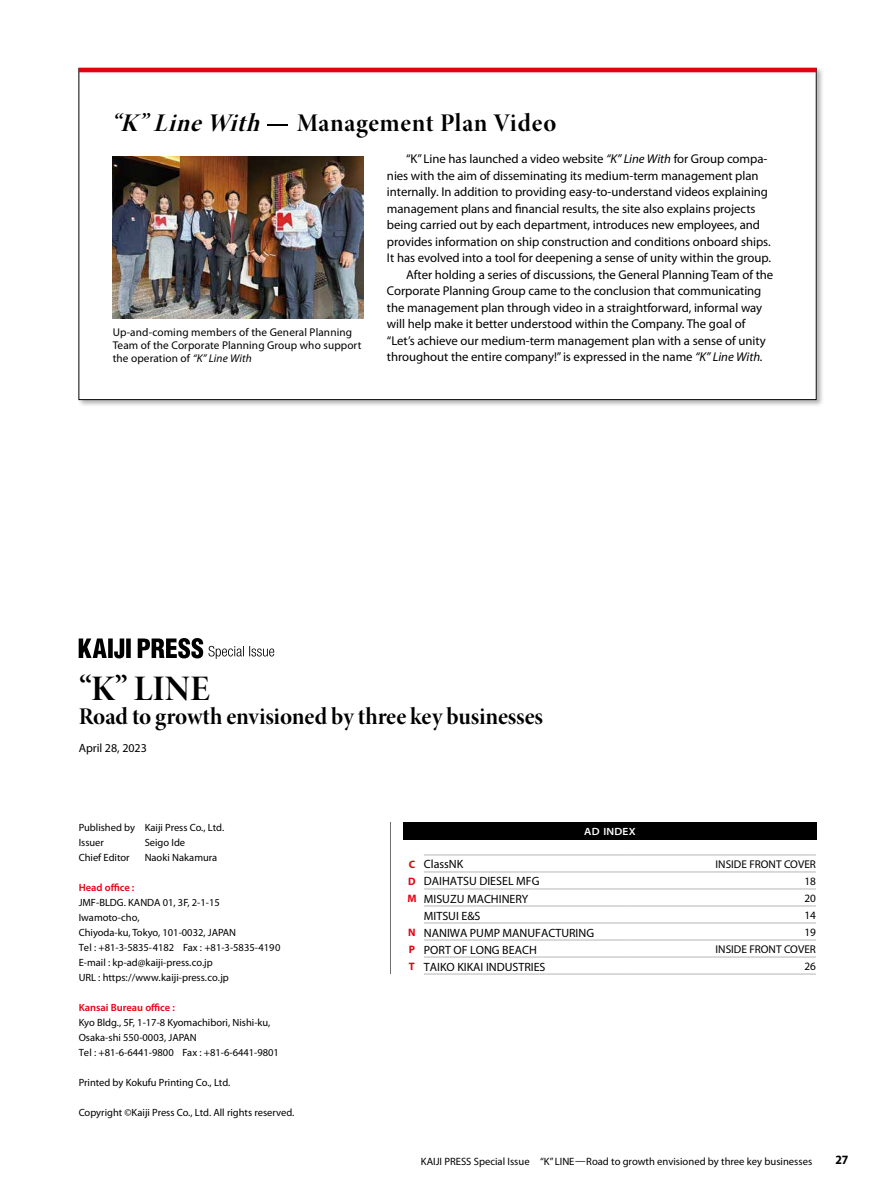
<style>
.page{position:relative;width:893px;height:1191px;background:#fff}
.page>*{position:absolute;margin:0;border:0;box-sizing:border-box;transform-origin:0 0}
.t1{font:36px "Minion Pro Bold Disp";color:#000}
.t2{font:25.5px "Minion Pro Bold Disp";letter-spacing:.025em;color:#000;scale:2 1}
.t3{font:24px "Minion Pro Bold Disp";letter-spacing:-.005em;color:#000}
.t4{font:12.75px "Myriad Pro";letter-spacing:-.005em;color:#000}
.t5{font:700 semi-condensed 12.75px "Myriad Pro";color:#000}
.t6{font:12px "Myriad Pro";color:#000}
.t7{font:11.25px/12.8px "Myriad Pro";letter-spacing:.01em;color:#000}
.t8{font:10.65px "Myriad Pro";color:#000}
.t9{font:10.5px/15px "Myriad Pro";color:#000}
.t10{font:600 10.5px "Myriad Pro";color:#e60012}
.t11{font:600 semi-expanded 10.5px "Myriad Pro";letter-spacing:.02em;color:#fff}
.s1{font-style:italic}
.s2{font-weight:700;font-size:10.8px;color:#e60012}
</style>
<div class="page">
<svg style="left:79px;top:638px;width:195px;height:21px"></svg>
<hr style="left:390px;top:822px;width:1px;height:152px;background:#727171">
<div style="left:403px;top:822px;width:413px;height:17px;background:#000"></div>
<hr style="left:424px;top:854px;width:203px;height:1px;background:#b5b6b6">
<hr style="left:627px;top:854px;width:189px;height:1px;background:#b5b6b6">
<hr style="left:424px;top:871px;width:203px;height:1px;background:#b5b6b6">
<hr style="left:627px;top:871px;width:189px;height:1px;background:#b5b6b6">
<hr style="left:424px;top:888px;width:203px;height:1px;background:#b5b6b6">
<hr style="left:627px;top:888px;width:189px;height:1px;background:#b5b6b6">
<hr style="left:424px;top:905px;width:203px;height:1px;background:#b5b6b6">
<hr style="left:627px;top:905px;width:189px;height:1px;background:#b5b6b6">
<hr style="left:424px;top:922px;width:203px;height:1px;background:#b5b6b6">
<hr style="left:627px;top:922px;width:189px;height:1px;background:#b5b6b6">
<hr style="left:424px;top:939px;width:203px;height:1px;background:#b5b6b6">
<hr style="left:627px;top:939px;width:189px;height:1px;background:#b5b6b6">
<hr style="left:424px;top:956px;width:203px;height:1px;background:#b5b6b6">
<hr style="left:627px;top:956px;width:189px;height:1px;background:#b5b6b6">
<hr style="left:424px;top:973px;width:203px;height:1px;background:#b5b6b6">
<hr style="left:627px;top:973px;width:189px;height:1px;background:#b5b6b6">
<div style="left:77px;top:66px;width:747px;height:341px;background:#000;opacity:.3"></div>
<div style="left:79px;top:68px;width:737px;height:331px;background:#fff"></div>
<hr style="left:79px;top:68px;width:737px;height:4px;background:#e60012">
<img style="left:113px;top:157px;width:251px;height:161px">
<h2 class="t2" style="left:110px;top:107px;width:224px"><span class="s1">“K”LineWith</span>– Management Plan Video</h2>
<p class="t7" style="left:113px;top:326px;width:250px">Up-and-coming members of the General Planning<br>Team of the Corporate Planning Group who support the operation of <span class="s1">“K” Line With</span></p>
<p class="t4" style="left:406px;top:152px;width:363px">“K” Line has launched a video website <span class="s1">“K” Line With</span> for Group compa-</p>
<p class="t4" style="left:387px;top:168px;width:373px">nies with the aim of disseminating its medium-term management plan</p>
<p class="t4" style="left:387px;top:185px;width:383px">internally. In addition to providing easy-to-understand videos explaining</p>
<p class="t4" style="left:387px;top:201px;width:370px">management plans and financial results, the site also explains projects</p>
<p class="t4" style="left:387px;top:218px;width:375px">being carried out by each department, introduces new employees, and</p>
<p class="t4" style="left:387px;top:234px;width:385px">provides information on ship construction and conditions onboard ships.</p>
<p class="t4" style="left:387px;top:251px;width:386px">It has evolved into a tool for deepening a sense of unity within the group.</p>
<p class="t4" style="left:406px;top:267px;width:369px">After holding a series of discussions, the General Planning Team of the</p>
<p class="t4" style="left:387px;top:284px;width:376px">Corporate Planning Group came to the conclusion that communicating</p>
<p class="t4" style="left:387px;top:300px;width:377px">the management plan through video in a straightforward, informal way</p>
<p class="t4" style="left:387px;top:317px;width:360px">will help make it better understood within the Company. The goal of</p>
<p class="t4" style="left:387px;top:333px;width:380px">“Let’s achieve our medium-term management plan with a sense of unity</p>
<p class="t4" style="left:387px;top:350px;width:377px">throughout the entire company!” is expressed in the name <span class="s1">“K” Line With.</span></p>
<h1 class="t1" style="left:79px;top:666px;width:132px">“K” LINE</h1>
<h3 class="t3" style="left:79px;top:701px;width:466px">Road to growth envisioned by three key businesses</h3>
<p class="t6" style="left:79px;top:741px;width:70px">April 28, 2023</p>
<p class="t9" style="left:79px;top:820px;width:147px">Published by Kaiji Press Co., Ltd.<br>Issuer</p>
<p class="t9" style="left:145px;top:835px;width:42px">Seigo Ide</p>
<p class="t11" style="left:584px;top:825px;width:53px">AD INDEX</p>
<p class="t9" style="left:79px;top:850px;width:53px">Chief Editor</p>
<p class="t9" style="left:145px;top:850px;width:74px">Naoki Nakamura</p>
<p class="t10" style="left:79px;top:881px;width:57px">Head office :</p>
<p class="t9" style="left:79px;top:895px;width:203px">JMF-BLDG. KANDA 01, 3F, 2-1-15<br>Iwamoto-cho,<br>Chiyoda-ku, Tokyo, 101-0032, JAPAN<br>Tel : +81-3-5835-4182 Fax : +81-3-5835-4190<br>E-mail : kp-ad@kaiji-press.co.jp<br>URL : https://www.kaiji-press.co.jp</p>
<p class="t10" style="left:79px;top:1001px;width:98px">Kansai Bureau office :</p>
<p class="t9" style="left:79px;top:1015px;width:202px">Kyo Bldg., 5F, 1-17-8 Kyomachibori, Nishi-ku,<br>Osaka-shi 550-0003, JAPAN<br>Tel : +81-6-6441-9800 Fax : +81-6-6441-9801</p>
<p class="t9" style="left:79px;top:1075px;width:153px">Printed by Kokufu Printing Co., Ltd.</p>
<p class="t9" style="left:79px;top:1105px;width:217px">Copyright ©Kaiji Press Co., Ltd. All rights reserved.</p>
<p class="t6" style="left:409px;top:858px;width:56px"><span class="s2">C</span> ClassNK</p>
<p class="t7" style="left:716px;top:858px;width:102px">INSIDE FRONT COVER</p>
<p class="t6" style="left:408px;top:875px;width:133px"><span class="s2">D</span> DAIHATSU DIESEL MFG</p>
<p class="t7" style="left:804px;top:875px;width:13px">18</p>
<p class="t6" style="left:407px;top:892px;width:123px"><span class="s2">M</span> MISUZU MACHINERY</p>
<p class="t7" style="left:804px;top:892px;width:13px">20</p>
<p class="t6" style="left:424px;top:909px;width:58px">MITSUI E&amp;S</p>
<p class="t7" style="left:804px;top:909px;width:13px">14</p>
<p class="t6" style="left:408px;top:926px;width:187px"><span class="s2">N</span> NANIWA PUMP MANUFACTURING</p>
<p class="t7" style="left:804px;top:926px;width:13px">19</p>
<p class="t6" style="left:409px;top:943px;width:130px"><span class="s2">P</span> PORT OF LONG BEACH</p>
<p class="t7" style="left:716px;top:943px;width:102px">INSIDE FRONT COVER</p>
<p class="t6" style="left:409px;top:960px;width:138px"><span class="s2">T</span> TAIKO KIKAI INDUSTRIES</p>
<p class="t7" style="left:804px;top:960px;width:13px">26</p>
<p class="t8" style="left:421px;top:1155px;width:393px">KAIJI PRESS Special Issue “K” LINE—Road to growth envisioned by three key businesses</p>
<p class="t5" style="left:835px;top:1153px;width:15px">27</p>
</div>
